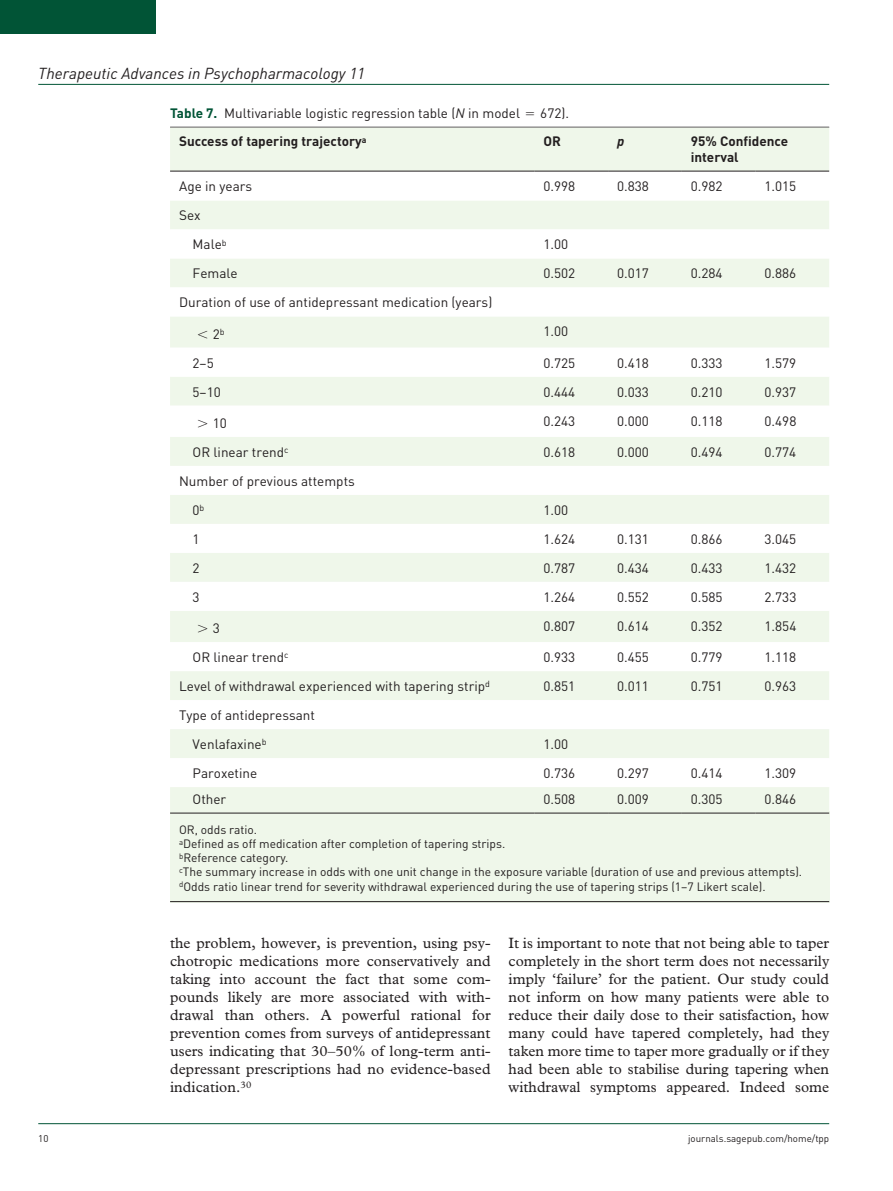
<style>
.page{position:relative;width:893px;height:1191px;background:#fff}
.page>*{position:absolute;margin:0;border:0;box-sizing:border-box;transform-origin:0 0}
.t1{font:italic 15.75px "DIN";color:#231f20}
.t2{font:15px/18px "Plantin Std";letter-spacing:.005em;color:#231f20;text-align:justify}
.t3{font:13.5px/29px "DIN";color:#231f20}
.t4{font:700 13.5px/15.8px "DIN";color:#231f20}
.t5{font:italic 700 13.5px "DIN";color:#231f20}
.t6{font:12px/14.2px "DIN";color:#231f20}
.t7{font:9.75px "DIN";color:#231f20}
.s1{font-weight:700;color:#015436}
.s2{font-style:italic}
</style>
<div class="page">
<hr style="left:38px;top:84px;width:791px;height:1px;background:#015436">
<hr style="left:38px;top:1123px;width:791px;height:1px;background:#015436">
<div style="left:0;top:0;width:155px;height:34px;background:#015436"></div>
<div style="left:170px;top:811px;width:659px;height:91px;background:#eff7ea"></div>
<hr style="left:170px;top:127px;width:659px;height:1px;background:#231f20">
<hr style="left:170px;top:901px;width:659px;height:1px;background:#231f20">
<div style="left:170px;top:128px;width:659px;height:683px;background:#eff7ea"></div>
<svg style="left:170px;top:172px;width:659px;height:615px"></svg>
<hr style="left:755px;top:171px;width:74px;height:1px;background:#231f20">
<hr style="left:170px;top:171px;width:364px;height:1px;background:#231f20">
<hr style="left:534px;top:171px;width:74px;height:1px;background:#231f20">
<hr style="left:608px;top:171px;width:74px;height:1px;background:#231f20">
<hr style="left:682px;top:171px;width:73px;height:1px;background:#231f20">
<hr style="left:170px;top:812px;width:364px;height:1px;background:#231f20">
<hr style="left:534px;top:812px;width:74px;height:1px;background:#231f20">
<hr style="left:608px;top:812px;width:74px;height:1px;background:#231f20">
<hr style="left:682px;top:812px;width:73px;height:1px;background:#231f20">
<hr style="left:755px;top:812px;width:74px;height:1px;background:#231f20">
<svg style="left:198px;top:330px;width:9px;height:8px"></svg>
<svg style="left:198px;top:420px;width:9px;height:7px"></svg>
<svg style="left:198px;top:625px;width:9px;height:7px"></svg>
<p class="t1" style="left:38px;top:63px;width:328px">Therapeutic Advances in Psychopharmacology 11</p>
<p class="t3" style="left:170px;top:98px;width:351px"><span class="s1">Table 7.</span> Multivariable logistic regression table (<span class="s2">N</span> in model</p>
<p class="t3" style="left:540px;top:98px;width:30px">672).</p>
<p class="t4" style="left:179px;top:133px;width:189px">Success of tapering trajectory<sup>a</sup></p>
<p class="t4" style="left:543px;top:133px;width:19px">OR</p>
<p class="t5" style="left:617px;top:133px;width:9px">p</p>
<p class="t4" style="left:691px;top:133px;width:99px">95% Confidence interval</p>
<p class="t3" style="left:179px;top:172px;width:75px">Age in years</p>
<p class="t3" style="left:543px;top:172px;width:33px">0.998</p>
<p class="t3" style="left:617px;top:172px;width:33px">0.838</p>
<p class="t3" style="left:691px;top:172px;width:33px">0.982</p>
<p class="t3" style="left:764px;top:172px;width:33px">1.015</p>
<p class="t3" style="left:193px;top:201px;width:36px;text-indent:-14px">Sex<br>Male<sup>b</sup></p>
<p class="t3" style="left:543px;top:230px;width:26px">1.00</p>
<p class="t3" style="left:193px;top:259px;width:47px">Female</p>
<p class="t3" style="left:543px;top:259px;width:33px">0.502</p>
<p class="t3" style="left:617px;top:259px;width:33px">0.017</p>
<p class="t3" style="left:691px;top:259px;width:33px">0.284</p>
<p class="t3" style="left:764px;top:259px;width:33px">0.886</p>
<p class="t3" style="left:179px;top:288px;width:315px">Duration of use of antidepressant medication (years)</p>
<p class="t3" style="left:213px;top:319px;width:13px">2<sup>b</sup></p>
<p class="t3" style="left:543px;top:317px;width:26px">1.00</p>
<p class="t3" style="left:193px;top:348px;width:23px">2–5</p>
<p class="t3" style="left:543px;top:348px;width:33px">0.725</p>
<p class="t3" style="left:617px;top:348px;width:33px">0.418</p>
<p class="t3" style="left:691px;top:348px;width:33px">0.333</p>
<p class="t3" style="left:764px;top:348px;width:33px">1.579</p>
<p class="t3" style="left:193px;top:377px;width:30px">5–10</p>
<p class="t3" style="left:543px;top:377px;width:33px">0.444</p>
<p class="t3" style="left:617px;top:377px;width:33px">0.033</p>
<p class="t3" style="left:691px;top:377px;width:33px">0.210</p>
<p class="t3" style="left:764px;top:377px;width:33px">0.937</p>
<p class="t3" style="left:213px;top:408px;width:16px">10</p>
<p class="t3" style="left:543px;top:406px;width:33px">0.243</p>
<p class="t3" style="left:617px;top:406px;width:33px">0.000</p>
<p class="t3" style="left:691px;top:406px;width:33px">0.118</p>
<p class="t3" style="left:764px;top:406px;width:33px">0.498</p>
<p class="t3" style="left:193px;top:437px;width:97px">OR linear trend<sup>c</sup></p>
<p class="t3" style="left:543px;top:437px;width:33px">0.618</p>
<p class="t3" style="left:617px;top:437px;width:33px">0.000</p>
<p class="t3" style="left:691px;top:437px;width:33px">0.494</p>
<p class="t3" style="left:764px;top:437px;width:33px">0.774</p>
<p class="t3" style="left:193px;top:466px;width:164px;text-indent:-14px">Number of previous attempts<br>0<sup>b</sup></p>
<p class="t3" style="left:543px;top:495px;width:26px">1.00</p>
<p class="t3" style="left:193px;top:524px;width:9px">1</p>
<p class="t3" style="left:543px;top:524px;width:33px">1.624</p>
<p class="t3" style="left:617px;top:524px;width:33px">0.131</p>
<p class="t3" style="left:691px;top:524px;width:33px">0.866</p>
<p class="t3" style="left:764px;top:524px;width:33px">3.045</p>
<p class="t3" style="left:193px;top:553px;width:9px">2</p>
<p class="t3" style="left:543px;top:553px;width:33px">0.787</p>
<p class="t3" style="left:617px;top:553px;width:33px">0.434</p>
<p class="t3" style="left:691px;top:553px;width:33px">0.433</p>
<p class="t3" style="left:764px;top:553px;width:33px">1.432</p>
<p class="t3" style="left:193px;top:582px;width:9px">3</p>
<p class="t3" style="left:543px;top:582px;width:33px">1.264</p>
<p class="t3" style="left:617px;top:582px;width:33px">0.552</p>
<p class="t3" style="left:691px;top:582px;width:33px">0.585</p>
<p class="t3" style="left:764px;top:582px;width:33px">2.733</p>
<p class="t3" style="left:213px;top:613px;width:9px">3</p>
<p class="t3" style="left:543px;top:611px;width:33px">0.807</p>
<p class="t3" style="left:617px;top:611px;width:33px">0.614</p>
<p class="t3" style="left:691px;top:611px;width:33px">0.352</p>
<p class="t3" style="left:764px;top:611px;width:33px">1.854</p>
<p class="t3" style="left:193px;top:642px;width:97px">OR linear trend<sup>c</sup></p>
<p class="t3" style="left:543px;top:642px;width:33px">0.933</p>
<p class="t3" style="left:617px;top:642px;width:33px">0.455</p>
<p class="t3" style="left:691px;top:642px;width:33px">0.779</p>
<p class="t3" style="left:764px;top:642px;width:33px">1.118</p>
<p class="t3" style="left:179px;top:671px;width:312px">Level of withdrawal experienced with tapering strip<sup>d</sup></p>
<p class="t3" style="left:543px;top:671px;width:33px">0.851</p>
<p class="t3" style="left:617px;top:671px;width:33px">0.011</p>
<p class="t3" style="left:691px;top:671px;width:33px">0.751</p>
<p class="t3" style="left:764px;top:671px;width:33px">0.963</p>
<p class="t3" style="left:193px;top:700px;width:124px;text-indent:-14px">Type of antidepressant<br>Venlafaxine<sup>b</sup></p>
<p class="t3" style="left:543px;top:729px;width:26px">1.00</p>
<p class="t3" style="left:193px;top:758px;width:66px">Paroxetine</p>
<p class="t3" style="left:543px;top:758px;width:33px">0.736</p>
<p class="t3" style="left:617px;top:758px;width:33px">0.297</p>
<p class="t3" style="left:691px;top:758px;width:33px">0.414</p>
<p class="t3" style="left:764px;top:758px;width:33px">1.309</p>
<p class="t3" style="left:193px;top:784px;width:35px">Other</p>
<p class="t3" style="left:543px;top:784px;width:33px">0.508</p>
<p class="t3" style="left:617px;top:784px;width:33px">0.009</p>
<p class="t3" style="left:691px;top:784px;width:33px">0.305</p>
<p class="t3" style="left:764px;top:784px;width:33px">0.846</p>
<p class="t6" style="left:179px;top:822px;width:625px">OR, odds ratio.<br><sup>a</sup>Defined as off medication after completion of tapering strips.<br><sup>b</sup>Reference category.<br><sup>c</sup>The summary increase in odds with one unit change in the exposure variable (duration of use and previous attempts). <sup>d</sup>Odds ratio linear trend for severity withdrawal experienced during the use of tapering strips (1–7 Likert scale).</p>
<p class="t2" style="left:170px;top:934px;width:322px">the problem, however, is prevention, using psy&shy;chotropic medications more conservatively and taking into account the fact that some com&shy;pounds likely are more associated with with&shy;drawal than others. A powerful rational for prevention comes from surveys of antidepressant users indicating that 30–50% of long-term anti&shy;depressant prescriptions had no evidence-based indication.<sup>30</sup></p>
<p class="t2" style="left:509px;top:934px;width:322px">It is important to note that not being able to taper completely in the short term does not necessarily imply ‘failure’ for the patient. Our study could not inform on how many patients were able to reduce their daily dose to their satisfaction, how many could have tapered completely, had they taken more time to taper more gradually or if they had been able to stabilise during tapering when withdrawal symptoms appeared. Indeed some</p>
<p class="t7" style="left:38px;top:1132px;width:12px">10</p>
<p class="t7" style="left:688px;top:1132px;width:143px">journals.sagepub.com/home/tpp</p>
</div>
